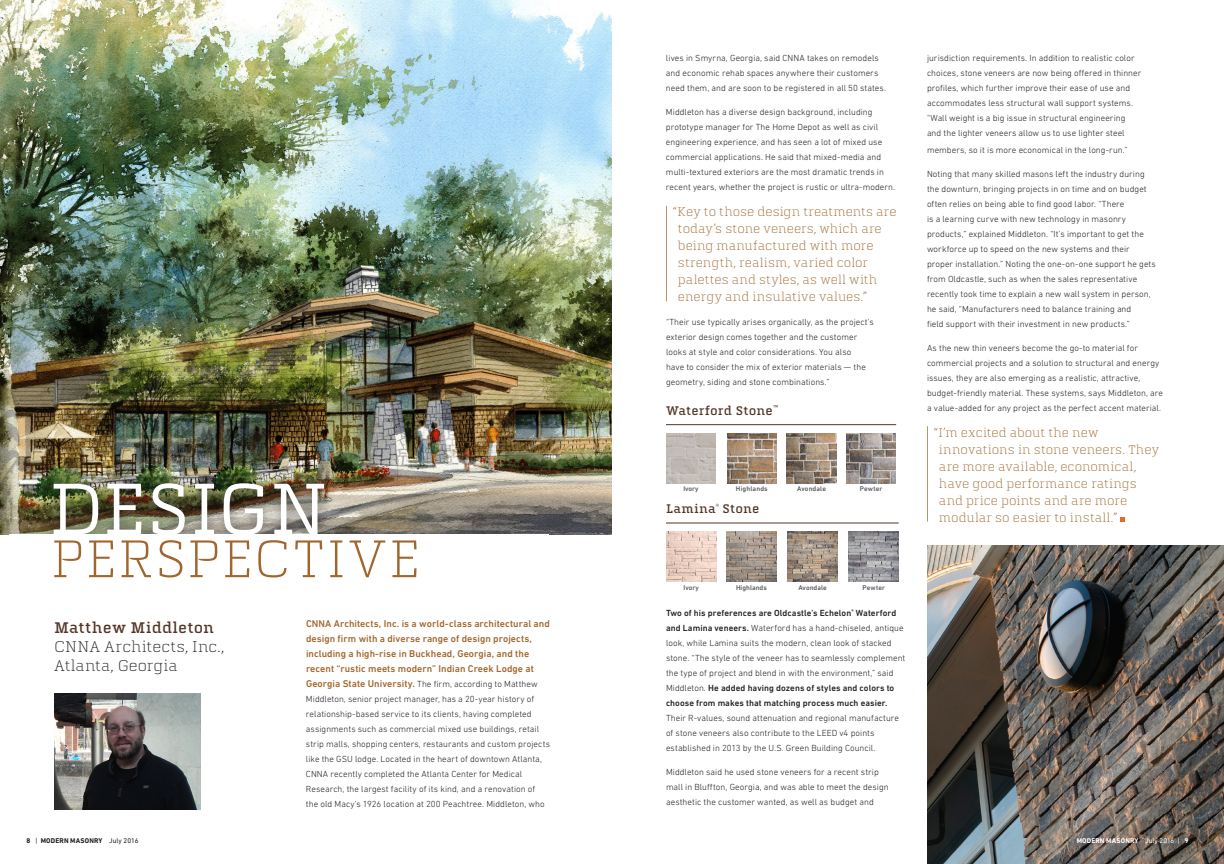
<style>
.page{position:relative;width:1224px;height:864px;background:#fff}
.page>*{position:absolute;margin:0;border:0;box-sizing:border-box;transform-origin:0 0}
.t1{font:76px "Quitador Pro";letter-spacing:-.01em;color:#fff}
.t2{font:300 55px "Quitador Pro";letter-spacing:.005em;color:#a1662d}
.t3{font:300 16px/19.2px "Quitador Pro";color:#231f20}
.t4{font:500 16px "Quitador Pro";letter-spacing:.01em;color:#513528}
.t5{font:300 13px/17px "Quitador Pro";color:#a1662d}
.t6{font:500 13px "Quitador Pro";letter-spacing:.01em;color:#513528}
.t7{font:500 10px/15px "DIN Next W1 G";letter-spacing:.005em;color:#a1662d}
.t8{font:300 9px/15px "DIN Next W1 G";letter-spacing:.005em;color:#231f20}
.t9{font:500 7px "DIN Next W1 G";letter-spacing:.005em;color:#57585a}
.t10{font:700 7px "DIN Next W1 G";letter-spacing:.02em;color:#231f20}
.t11{font:700 7px "DIN Next W1 G";letter-spacing:.02em;color:#fff}
.t12{font:500 5.8px "Quitador Pro";color:#513528}
.s1{font-weight:500;font-size:10px;color:#a1662d}
.s2{font-weight:500}
.s3{font-weight:400}
</style>
<div class="page">
<img style="left:0;top:0;width:612px;height:534px">
<div style="left:39px;top:469px;width:299px;height:81px;background:#231f20;opacity:.75"></div>
<hr style="left:666px;top:424px;width:230px;height:1px;background:#513528">
<img style="left:787px;top:434px;width:49px;height:49px">
<img style="left:727px;top:434px;width:50px;height:49px">
<img style="left:846px;top:434px;width:50px;height:49px">
<img style="left:666px;top:434px;width:50px;height:49px">
<hr style="left:666px;top:523px;width:233px;height:1px;background:#513528">
<img style="left:666px;top:532px;width:50px;height:50px">
<img style="left:788px;top:532px;width:50px;height:50px">
<img style="left:727px;top:532px;width:49px;height:50px">
<img style="left:849px;top:532px;width:50px;height:50px">
<svg style="left:1121px;top:518px;width:4px;height:4px"></svg>
<img style="left:927px;top:546px;width:297px;height:318px">
<div style="left:9px;top:534px;width:540px;height:54px;background:#fff"></div>
<img style="left:54px;top:693px;width:146px;height:116px">
<hr style="left:927px;top:426px;width:1px;height:96px;background:#be955c">
<hr style="left:666px;top:206px;width:1px;height:95px;background:#be955c">
<h1 class="t1" style="left:49px;top:465px;width:281px">DESIGN</h1>
<h2 class="t2" style="left:51px;top:527px;width:372px">PERSPECTIVE</h2>
<h3 class="t4" style="left:54px;top:618px;width:162px">Matthew Middleton</h3>
<h3 class="t3" style="left:54px;top:637px;width:172px">CNNA Architects, Inc.,<br>Atlanta, Georgia</h3>
<p class="t7" style="left:306px;top:616px;width:245px">CNNA Architects, Inc. is a world-class architectural and design firm with a diverse range of design projects, including a high-rise in Buckhead, Georgia, and the recent “rustic meets modern” Indian Creek Lodge at</p>
<p class="t8" style="left:306px;top:676px;width:246px"><span class="s1">Georgia State University.</span> The firm, according to Matthew Middleton, senior project manager, has a 20-year history of relationship-based service to its clients, having completed assignments such as commercial mixed use buildings, retail strip malls, shopping centers, restaurants and custom projects like the GSU lodge. Located in the heart of downtown Atlanta, CNNA recently completed the Atlanta Center for Medical Research, the largest facility of its kind, and a renovation of<br>the old Macy’s 1926 location at 200 Peachtree. Middleton, who</p>
<p class="t8" style="left:666px;top:50px;width:222px">lives in Smyrna, Georgia, said CNNA takes on remodels and economic rehab spaces anywhere their customers need them, and are soon to be registered in all 50 states.</p>
<p class="t8" style="left:666px;top:104px;width:231px">Middleton has a diverse design background, including prototype manager for The Home Depot as well as civil engineering experience, and has seen a lot of mixed use commercial applications. He said that mixed-media and multi-textured exteriors are the most dramatic trends in recent years, whether the project is rustic or ultra-modern.</p>
<h3 class="t5" style="left:678px;top:203px;width:220px;text-indent:-5px">“Key to those design treatments are today’s stone veneers, which are being manufactured with more strength, realism, varied color palettes and styles, as well with energy and insulative values.”</h3>
<p class="t8" style="left:666px;top:314px;width:209px">“Their use typically arises organically, as the project’s exterior design comes together and the customer looks at style and color considerations. You also<br>have to consider the mix of exterior materials — the geometry, siding and stone combinations.”</p>
<h3 class="t6" style="left:666px;top:403px;width:108px">Waterford Stone</h3>
<p class="t12" style="left:773px;top:404px;width:7px">™</p>
<p class="t9" style="left:683px;top:485px;width:17px">Ivory</p>
<p class="t9" style="left:736px;top:485px;width:33px">Highlands</p>
<p class="t9" style="left:797px;top:485px;width:31px">Avondale</p>
<p class="t9" style="left:860px;top:485px;width:24px">Pewter</p>
<h3 class="t6" style="left:666px;top:501px;width:95px">Lamina<sup>®</sup> Stone</h3>
<p class="t8" style="left:927px;top:50px;width:216px">jurisdiction requirements. In addition to realistic color choices, stone veneers are now being offered in thinner profiles, which further improve their ease of use and accommodates less structural wall support systems. “Wall weight is a big issue in structural engineering and the lighter veneers allow us to use lighter steel</p>
<p class="t8" style="left:927px;top:142px;width:202px">members, so it is more economical in the long-run.”</p>
<p class="t8" style="left:927px;top:166px;width:230px">Noting that many skilled masons left the industry during the downturn, bringing projects in on time and on budget often relies on being able to find good labor. “There<br>is a learning curve with new technology in masonry products,” explained Middleton. “It’s important to get the workforce up to speed on the new systems and their proper installation.” Noting the one-on-one support he gets from Oldcastle, such as when the sales representative recently took time to explain a new wall system in person, he said, “Manufacturers need to balance training and<br>field support with their investment in new products.”</p>
<p class="t8" style="left:927px;top:340px;width:238px">As the new thin veneers become the go-to material for commercial projects and a solution to structural and energy issues, they are also emerging as a realistic, attractive, budget-friendly material. These systems, says Middleton, are a value-added for any project as the perfect accent material.</p>
<h3 class="t5" style="left:939px;top:424px;width:222px;text-indent:-5px">“I’m excited about the new innovations in stone veneers. They are more available, economical, have good performance ratings and price points and are more modular so easier to install.”</h3>
<p class="t9" style="left:684px;top:583px;width:17px">Ivory</p>
<p class="t9" style="left:736px;top:583px;width:32px">Highlands</p>
<p class="t9" style="left:799px;top:583px;width:30px">Avondale</p>
<p class="t9" style="left:862px;top:583px;width:24px">Pewter</p>
<p class="t8" style="left:666px;top:606px;width:241px"><span class="s2">Two of his preferences are Oldcastle’s Echelon</span><sup>®</sup> <span class="s2">Waterford and Lamina veneers.</span> Waterford has a hand-chiseled, antique look, while Lamina suits the modern, clean look of stacked stone. “The style of the veneer has to seamlessly complement the type of project and blend in with the environment,” said Middleton. <span class="s2">He added having dozens of styles and colors to choose from makes that matching process much easier.</span></p>
<p class="t8" style="left:666px;top:711px;width:235px">Their R-values, sound attenuation and regional manufacture of stone veneers also contribute to the LEED v4 points established in 2013 by the U.S. Green Building Council.</p>
<p class="t8" style="left:666px;top:765px;width:224px">Middleton said he used stone veneers for a recent strip mall in Bluffton, Georgia, and was able to meet the design aesthetic the customer wanted, as well as budget and</p>
<p class="t10" style="left:27px;top:836px;width:113px">8 <span class="s3">|</span> MODERN MASONRY <span class="s3">July 2016</span></p>
<p class="t11" style="left:1077px;top:836px;width:113px">MODERN MASONRY <span class="s3">July 2016 |</span> 9</p>
</div>
